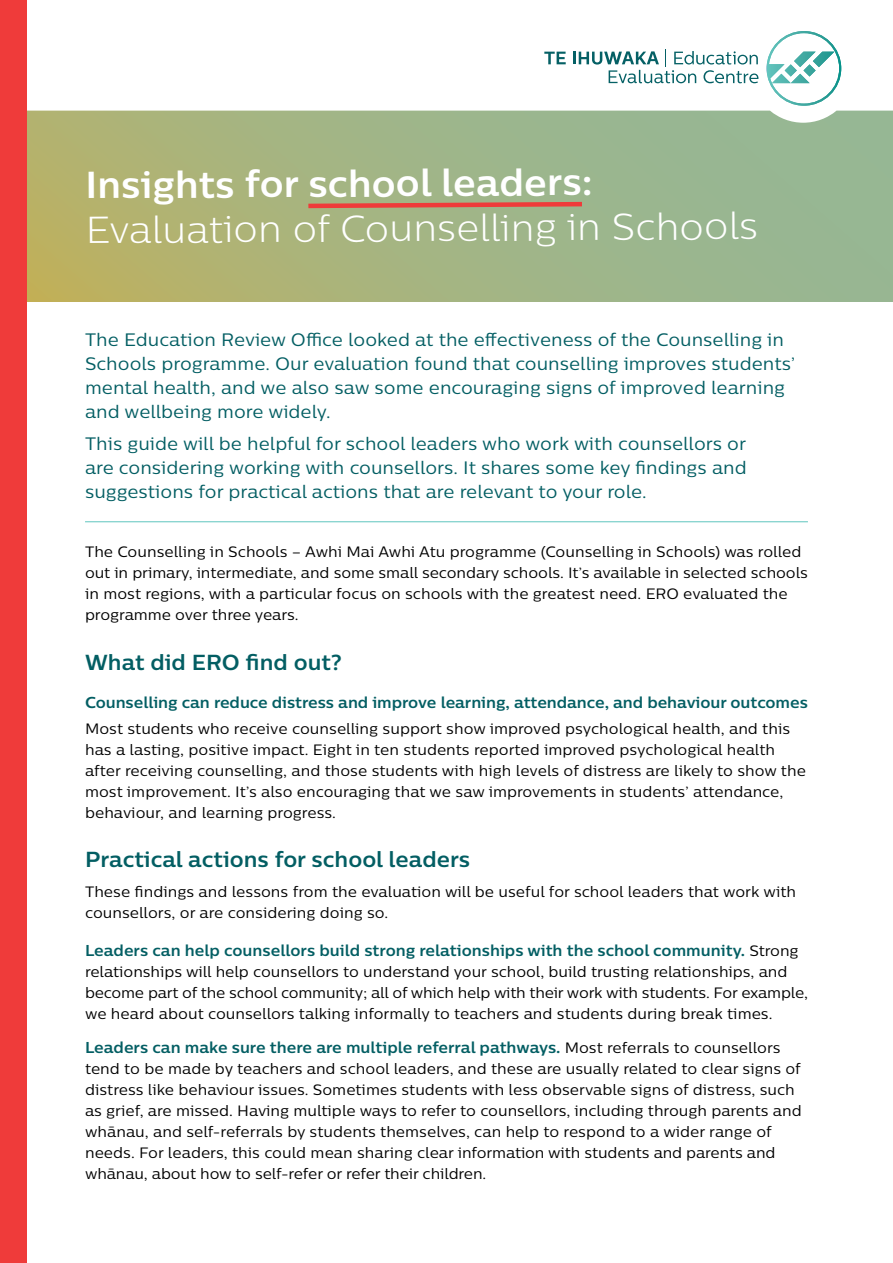
<style>
.page{position:relative;width:893px;height:1263px;background:#fff}
.page>*{position:absolute;margin:0;border:0;box-sizing:border-box;transform-origin:0 0}
.t1{font:300 37.5px "Centrale Sans";letter-spacing:-.01em;color:#fff}
.t2{font:700 37.5px "Centrale Sans";letter-spacing:-.01em;color:#fff}
.H2___Heading{font:700 21.75px "Centrale Sans";color:#035e63}
.Intro_Text___Large{font:18px/24px "Centrale Sans";color:#035e63}
.H4___Body_Heading{font:700 15.75px "Centrale Sans";letter-spacing:-.005em;color:#035e63}
.Body___UnKeep{font:15px/21px "Centrale Sans";color:#000}
.H4___Body_Heading-2{font:15px/21px "Centrale Sans";color:#000}
.s1{font-weight:400;font-size:15px;color:#000}
</style>
<div class="page">
<div style="left:0;top:111px;width:893px;height:191px;background:linear-gradient(to right,#b7b26b,#91b79b)"></div>
<svg style="left:304px;top:200px;width:282px;height:10px;background:#c37f65"></svg>
<svg style="left:27px;top:49px;width:866px;height:74px"></svg>
<svg style="left:544px;top:52px;width:22px;height:12px"></svg>
<svg style="left:573px;top:50px;width:185px;height:33px"></svg>
<svg style="left:767px;top:31px;width:74px;height:75px"></svg>
<hr style="left:85px;top:521px;width:723px;height:1px;background:#5fc5bf">
<div style="left:0;top:0;width:27px;height:1263px;background:#ef3b3a"></div>
<h1 class="t2" style="left:85px;top:159px;width:509px">Insights for school leaders:</h1>
<h1 class="t1" style="left:86px;top:205px;width:674px">Evaluation of Counselling in Schools</h1>
<p class="Intro_Text___Large" style="left:85px;top:327px;width:712px">The Education Review Office looked at the effectiveness of the Counselling in Schools programme. Our evaluation found that counselling improves students’ mental health, and we also saw some encouraging signs of improved learning and wellbeing more widely.</p>
<p class="Intro_Text___Large" style="left:85px;top:431px;width:663px;text-align:justify">This guide will be helpful for school leaders who work with counsellors or are considering working with counsellors. It shares some key findings and suggestions for practical actions that are relevant to your role.</p>
<p class="Body___UnKeep" style="left:85px;top:541px;width:724px">The Counselling in Schools – Awhi Mai Awhi Atu programme (Counselling in Schools) was rolled out in primary, intermediate, and some small secondary schools. It’s available in selected schools in most regions, with a particular focus on schools with the greatest need. ERO evaluated the programme over three years.</p>
<h2 class="H2___Heading" style="left:85px;top:649px;width:258px">What did ERO find out?</h2>
<h4 class="H4___Body_Heading" style="left:85px;top:693px;width:724px">Counselling can reduce distress and improve learning, attendance, and behaviour outcomes</h4>
<p class="Body___UnKeep" style="left:85px;top:717px;width:722px">Most students who receive counselling support show improved psychological health, and this has a lasting, positive impact. Eight in ten students reported improved psychological health after receiving counselling, and those students with high levels of distress are likely to show the most improvement. It’s also encouraging that we saw improvements in students’ attendance, behaviour, and learning progress.</p>
<h2 class="H2___Heading" style="left:85px;top:846px;width:387px">Practical actions for school leaders</h2>
<p class="Body___UnKeep" style="left:85px;top:881px;width:713px">These findings and lessons from the evaluation will be useful for school leaders that work with counsellors, or are considering doing so.</p>
<h4 class="H4___Body_Heading" style="left:85px;top:940px;width:715px">Leaders can help counsellors build strong relationships with the school community. <span class="s1">Strong</span></h4>
<h4 class="H4___Body_Heading-2" style="left:85px;top:961px;width:724px">relationships will help counsellors to understand your school, build trusting relationships, and become part of the school community; all of which help with their work with students. For example, we heard about counsellors talking informally to teachers and students during break times.</h4>
<h4 class="H4___Body_Heading" style="left:85px;top:1037px;width:697px">Leaders can make sure there are multiple referral pathways. <span class="s1">Most referrals to counsellors</span></h4>
<h4 class="H4___Body_Heading-2" style="left:85px;top:1058px;width:718px">tend to be made by teachers and school leaders, and these are usually related to clear signs of distress like behaviour issues. Sometimes students with less observable signs of distress, such as grief, are missed. Having multiple ways to refer to counsellors, including through parents and whānau, and self-referrals by students themselves, can help to respond to a wider range of needs. For leaders, this could mean sharing clear information with students and parents and whānau, about how to self-refer or refer their children.</h4>
</div>
